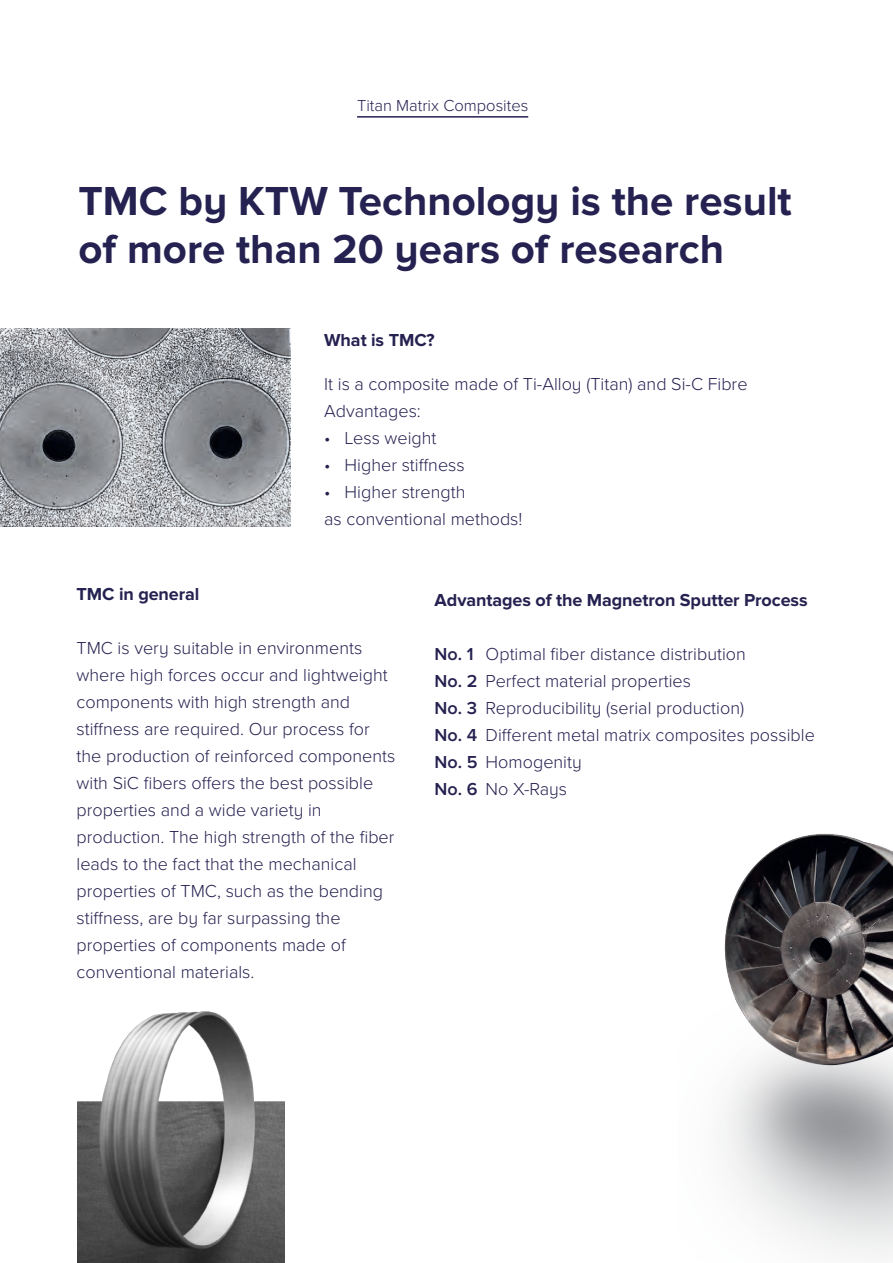
<style>
.page{position:relative;width:893px;height:1263px;background:#fff}
.page>*{position:absolute;margin:0;border:0;box-sizing:border-box;transform-origin:0 0}
.t1{font:700 42px "Proxima Nova";color:#252150}
.t2{font:300 18px/27px "Proxima Nova";color:#252150}
.t3{font:700 18px "Proxima Nova";letter-spacing:-.005em;color:#252150}
.t4{font:300 16.5px "Proxima Nova";color:#252150}
.s1{font-weight:600}
</style>
<div class="page">
<img style="left:78px;top:1011px;width:206px;height:252px">
<img style="left:0;top:329px;width:290px;height:197px">
<hr style="left:357px;top:116px;width:171px;height:2px;background:#252150">
<img style="left:724px;top:834px;width:169px;height:420px">
<p class="t4" style="left:357px;top:93px;width:173px">Titan Matrix Composites</p>
<p class="t1" style="left:79px;top:177px;width:715px">TMC by KTW Technology is the result</p>
<p class="t1" style="left:79px;top:225px;width:647px">of more than 20 years of research</p>
<p class="t3" style="left:324px;top:330px;width:112px">What is TMC?</p>
<p class="t2" style="left:324px;top:369px;width:425px">It is a composite made of Ti-Alloy (Titan) and Si-C Fibre</p>
<p class="t2" style="left:324px;top:396px;width:98px">Advantages:</p>
<p class="t2" style="left:324px;top:423px;width:114px">• Less weight</p>
<p class="t2" style="left:324px;top:450px;width:142px">• Higher stiffness</p>
<p class="t2" style="left:324px;top:477px;width:143px">• Higher strength</p>
<p class="t2" style="left:324px;top:504px;width:200px">as conventional methods!</p>
<p class="t3" style="left:77px;top:583px;width:124px">TMC in general</p>
<p class="t2" style="left:77px;top:633px;width:320px">TMC is very suitable in environments where high forces occur and lightweight components with high strength and stiffness are required. Our process for the production of reinforced components with SiC fibers offers the best possible properties and a wide variety in</p>
<p class="t2" style="left:77px;top:822px;width:319px">production. The high strength of the fiber leads to the fact that the mechanical</p>
<p class="t2" style="left:77px;top:876px;width:308px">properties of TMC, such as the bending stiffness, are by far surpassing the</p>
<p class="t2" style="left:77px;top:930px;width:271px">properties of components made of</p>
<p class="t2" style="left:77px;top:957px;width:179px">conventional materials.</p>
<p class="t3" style="left:435px;top:590px;width:375px">Advantages of the Magnetron Sputter Process</p>
<p class="t2" style="left:435px;top:640px;width:313px"><span class="s1">No. 1</span> Optimal fiber distance distribution</p>
<p class="t2" style="left:435px;top:667px;width:258px"><span class="s1">No. 2</span> Perfect material properties</p>
<p class="t2" style="left:435px;top:694px;width:311px"><span class="s1">No. 3</span> Reproducibility (serial production)</p>
<p class="t2" style="left:435px;top:721px;width:382px"><span class="s1">No. 4</span> Different metal matrix composites possible</p>
<p class="t2" style="left:435px;top:748px;width:149px"><span class="s1">No. 5</span> Homogenity</p>
<p class="t2" style="left:435px;top:775px;width:134px"><span class="s1">No. 6</span> No X-Rays</p>
</div>
